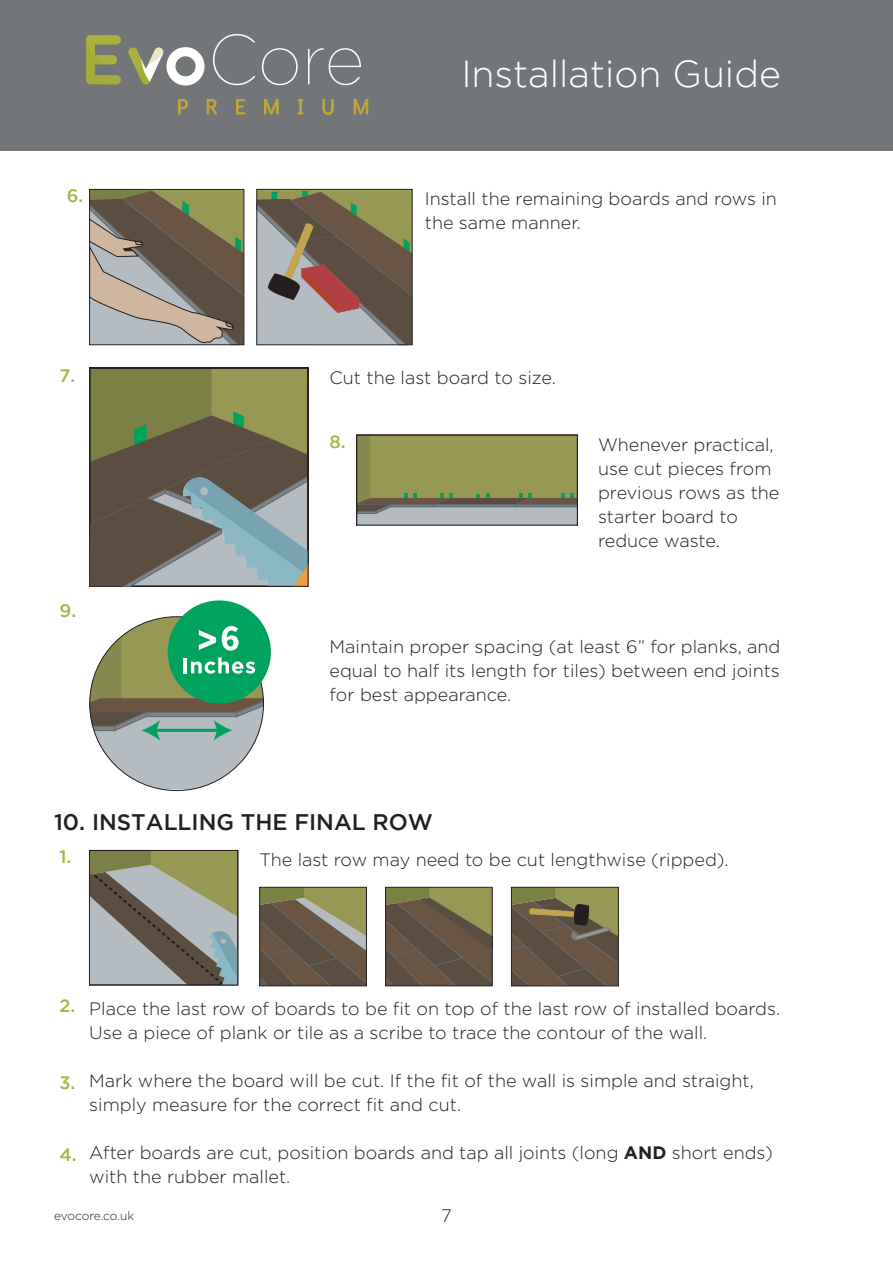
<style>
.page{position:relative;width:893px;height:1263px;background:#fff}
.page>*{position:absolute;margin:0;border:0;box-sizing:border-box;transform-origin:0 0}
.t1{font:300 37.5px "Gotham";color:#fff}
.t2{font:500 22.5px "Gotham";color:#231f20}
.t3{font:300 18px/24px "Gotham";color:#231f20}
.t4{font:500 18px "Gotham";color:#abb341}
.t5{font:300 18px "Gotham";color:#231f20}
.t6{font:300 12px "Gotham";letter-spacing:-.015em;color:#231f20}
.s1{font-weight:700}
</style>
<div class="page">
<div style="left:0;top:0;width:893px;height:151px;background:#727678"></div>
<svg style="left:86px;top:35px;width:35px;height:49px"></svg>
<svg style="left:128px;top:47px;width:77px;height:39px"></svg>
<svg style="left:213px;top:34px;width:42px;height:51px"></svg>
<svg style="left:262px;top:48px;width:36px;height:37px"></svg>
<svg style="left:308px;top:48px;width:53px;height:37px"></svg>
<svg style="left:178px;top:99px;width:10px;height:15px"></svg>
<svg style="left:207px;top:99px;width:10px;height:15px"></svg>
<svg style="left:236px;top:99px;width:9px;height:15px"></svg>
<svg style="left:264px;top:99px;width:15px;height:15px"></svg>
<svg style="left:298px;top:99px;width:5px;height:15px"></svg>
<svg style="left:323px;top:99px;width:11px;height:16px"></svg>
<svg style="left:354px;top:99px;width:14px;height:15px"></svg>
<svg style="left:89px;top:189px;width:155px;height:156px;background:#8a816f"></svg>
<svg style="left:256px;top:189px;width:157px;height:156px;background:#867b6c"></svg>
<div style="left:257px;top:189px;width:155px;height:156px;border:1px solid #231f20"></div>
<svg style="left:89px;top:368px;width:220px;height:219px;background:#757861"></svg>
<svg style="left:358px;top:437px;width:218px;height:86px;background:#939666"></svg>
<div style="left:356px;top:435px;width:222px;height:90px;border:1px solid #231f20"></div>
<svg style="left:134px;top:780px;width:85px;height:9px"></svg>
<div style="left:168px;top:600px;width:103px;height:104px;background:#00a35d;border-radius:50%"></div>
<svg style="left:90px;top:617px;width:174px;height:163px"></svg>
<svg style="left:261px;top:889px;width:104px;height:95px;background:#72684f"></svg>
<div style="left:259px;top:887px;width:108px;height:99px;border:1px solid #231f20"></div>
<svg style="left:91px;top:852px;width:145px;height:131px;background:#919485"></svg>
<div style="left:89px;top:850px;width:149px;height:135px;border:1px solid #231f20"></div>
<svg style="left:385px;top:887px;width:108px;height:99px;background:#6a5e45"></svg>
<svg style="left:513px;top:887px;width:106px;height:99px;background:#6d6147"></svg>
<div style="left:511px;top:887px;width:107px;height:99px;border:1px solid #231f20"></div>
<p class="t1" style="left:461px;top:53px;width:321px">Installation Guide</p>
<p class="t4" style="left:67px;top:186px;width:18px">6.</p>
<p class="t3" style="left:425px;top:187px;width:354px">Install the remaining boards and rows in the same manner.</p>
<p class="t4" style="left:60px;top:365px;width:17px">7.</p>
<p class="t4" style="left:60px;top:600px;width:18px">9.</p>
<p class="t3" style="left:330px;top:365px;width:228px">Cut the last board to size.</p>
<p class="t4" style="left:330px;top:431px;width:18px">8.</p>
<p class="t3" style="left:598px;top:433px;width:183px">Whenever practical, use cut pieces from previous rows as the starter board to reduce waste.</p>
<p class="t3" style="left:330px;top:634px;width:452px;text-align:justify">Maintain proper spacing (at least 6” for planks, and equal to half its length for tiles) between end joints for best appearance.</p>
<p class="t2" style="left:54px;top:809px;width:380px">10. INSTALLING THE FINAL ROW</p>
<p class="t4" style="left:60px;top:847px;width:13px">1.</p>
<p class="t3" style="left:259px;top:848px;width:471px">The last row may need to be cut lengthwise (ripped).</p>
<p class="t4" style="left:60px;top:995px;width:17px">2.</p>
<p class="t3" style="left:89px;top:996px;width:692px">Place the last row of boards to be fit on top of the last row of installed boards.<br>Use a piece of plank or tile as a scribe to trace the contour of the wall.</p>
<p class="t3" style="left:89px;top:1068px;width:666px">Mark where the board will be cut. If the fit of the wall is simple and straight, simply measure for the correct fit and cut.</p>
<p class="t3" style="left:89px;top:1140px;width:685px">After boards are cut, position boards and tap all joints (long <span class="s1">AND</span> short ends) with the rubber mallet.</p>
<p class="t6" style="left:54px;top:1209px;width:82px">evocore.co.uk</p>
<p class="t4" style="left:60px;top:1072px;width:17px">3.</p>
<p class="t4" style="left:60px;top:1144px;width:19px">4.</p>
<p class="t5" style="left:441px;top:1206px;width:12px">7</p>
</div>
